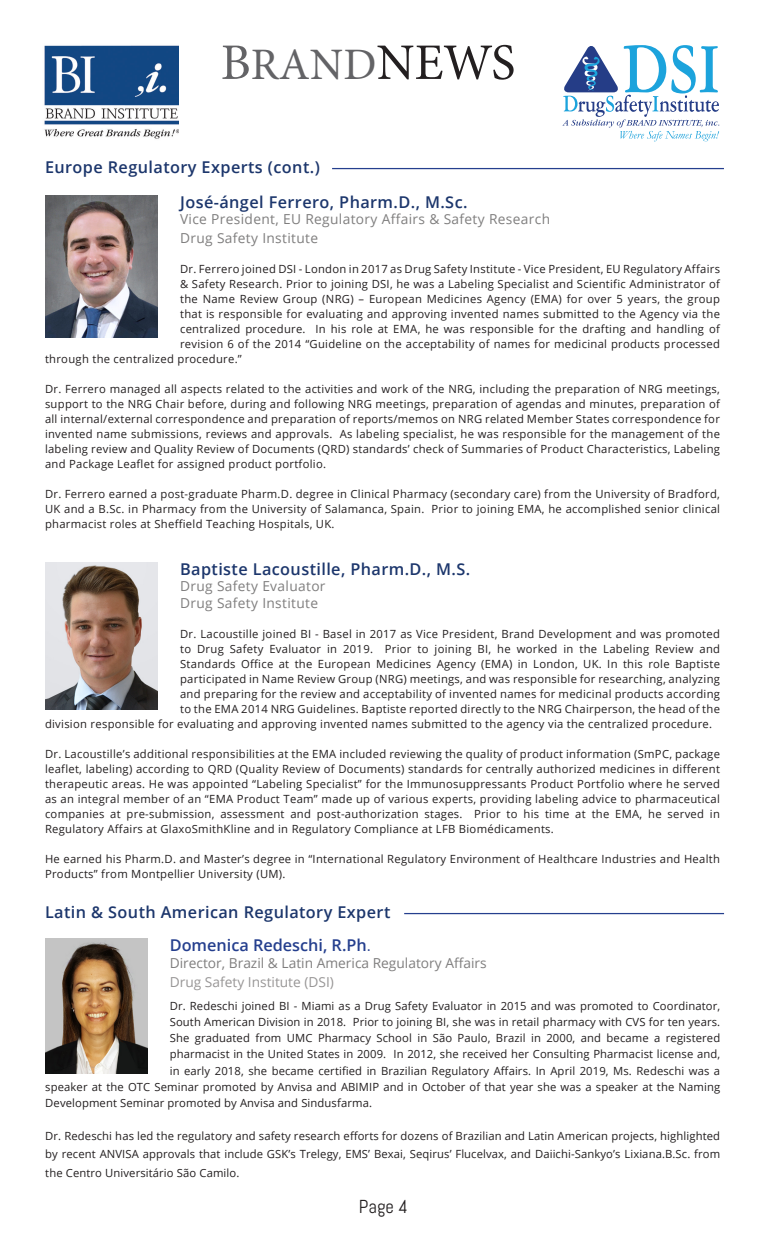
<style>
.page{position:relative;width:765px;height:1260px;background:#fff}
.page>*{position:absolute;margin:0;border:0;box-sizing:border-box;transform-origin:0 0}
.t1{font:45px "Minion Pro";color:#636366}
.t2{font:18.75px "Abel";color:#231f20}
.t3{font:600 16.25px "Open Sans";letter-spacing:.025em;color:#1c366c}
.t4{font:600 16.25px "Open Sans";color:#253f8e}
.t5{font:13.75px "Open Sans";letter-spacing:.025em;color:#7f7e7e}
.t6{font:13.75px "Open Sans";color:#7f7e7e}
.t7{font:13.75px "Open Sans";color:#989696}
.t8{font:11.25px/15px "Open Sans";letter-spacing:.025em;color:#231f20;text-align:justify}
.s1{font-size:51.25px}
.s2{font-size:51.25px;color:#231f20}
.s3{font-family:"Calibri";font-weight:400}
</style>
<div class="page">
<img style="left:45px;top:562px;width:113px;height:148px">
<img style="left:45px;top:196px;width:113px;height:141px">
<hr style="left:332px;top:168px;width:392px;height:1px;background:#253f8e">
<img style="left:44px;top:45px;width:135px;height:94px">
<svg style="left:562px;top:45px;width:157px;height:96px"></svg>
<img style="left:45px;top:939px;width:102px;height:134px">
<hr style="left:404px;top:913px;width:320px;height:1px;background:#253f8e">
<p class="t1" style="left:221px;top:34px;width:296px"><span class="s1">B</span>RAND<span class="s2">NEWS</span></p>
<p class="t3" style="left:45px;top:156px;width:276px">Europe Regulatory Experts (cont.)</p>
<p class="t3" style="left:180px;top:191px;width:289px">José-ángel Ferrero, Pharm.D., M.Sc.</p>
<p class="t5" style="left:180px;top:210px;width:372px">Vice President, EU Regulatory Affairs &amp; Safety Research</p>
<p class="t5" style="left:180px;top:229px;width:140px">Drug Safety Institute</p>
<p class="t8" style="left:180px;top:261px;width:541px">Dr. Ferrero joined DSI - London in 2017 as Drug Safety Institute - Vice President, EU Regulatory Affairs</p>
<p class="t8" style="left:180px;top:276px;width:541px">&amp; Safety Research. Prior to joining DSI, he was a Labeling Specialist and Scientific Administrator of</p>
<p class="t8" style="left:180px;top:291px;width:541px">the Name Review Group (NRG) – European Medicines Agency (EMA) for over 5 years, the group</p>
<p class="t8" style="left:180px;top:306px;width:541px">that is responsible for evaluating and approving invented names submitted to the Agency via the</p>
<p class="t8" style="left:180px;top:321px;width:541px">centralized procedure. In his role at EMA, he was responsible for the drafting and handling of</p>
<p class="t8" style="left:180px;top:336px;width:542px">revision 6 of the 2014 “Guideline on the acceptability of names for medicinal products processed</p>
<p class="t8" style="left:45px;top:351px;width:198px">through the centralized procedure.”</p>
<p class="t8" style="left:45px;top:381px;width:677px">Dr. Ferrero managed all aspects related to the activities and work of the NRG, including the preparation of NRG meetings, support to the NRG Chair before, during and following NRG meetings, preparation of agendas and minutes, preparation of all internal/external correspondence and preparation of reports/memos on NRG related Member States correspondence for invented name submissions, reviews and approvals. As labeling specialist, he was responsible for the management of the labeling review and Quality Review of Documents (QRD) standards’ check of Summaries of Product Characteristics, Labeling and Package Leaflet for assigned product portfolio.</p>
<p class="t8" style="left:45px;top:486px;width:677px">Dr. Ferrero earned a post-graduate Pharm.D. degree in Clinical Pharmacy (secondary care) from the University of Bradford, UK and a B.Sc. in Pharmacy from the University of Salamanca, Spain. Prior to joining EMA, he accomplished senior clinical pharmacist roles at Sheffield Teaching Hospitals, UK.</p>
<p class="t3" style="left:180px;top:558px;width:292px">Baptiste Lacoustille, Pharm.D., M.S.</p>
<p class="t5" style="left:180px;top:577px;width:147px">Drug Safety Evaluator</p>
<p class="t5" style="left:180px;top:593px;width:140px">Drug Safety Institute</p>
<p class="t8" style="left:180px;top:626px;width:541px">Dr. Lacoustille joined BI - Basel in 2017 as Vice President, Brand Development and was promoted</p>
<p class="t8" style="left:180px;top:641px;width:542px">to Drug Safety Evaluator in 2019. Prior to joining BI, he worked in the Labeling Review and</p>
<p class="t8" style="left:180px;top:656px;width:541px">Standards Office at the European Medicines Agency (EMA) in London, UK. In this role Baptiste</p>
<p class="t8" style="left:180px;top:671px;width:541px">participated in Name Review Group (NRG) meetings, and was responsible for researching, analyzing</p>
<p class="t8" style="left:180px;top:686px;width:541px">and preparing for the review and acceptability of invented names for medicinal products according</p>
<p class="t8" style="left:180px;top:701px;width:541px">to the EMA 2014 NRG Guidelines. Baptiste reported directly to the NRG Chairperson, the head of the</p>
<p class="t8" style="left:45px;top:716px;width:669px">division responsible for evaluating and approving invented names submitted to the agency via the centralized procedure.</p>
<p class="t8" style="left:45px;top:746px;width:677px">Dr. Lacoustille’s additional responsibilities at the EMA included reviewing the quality of product information (SmPC, package leaflet, labeling) according to QRD (Quality Review of Documents) standards for centrally authorized medicines in different therapeutic areas. He was appointed “Labeling Specialist” for the Immunosuppressants Product Portfolio where he served as an integral member of an “EMA Product Team” made up of various experts, providing labeling advice to pharmaceutical companies at pre-submission, assessment and post-authorization stages. Prior to his time at the EMA, he served in Regulatory Affairs at GlaxoSmithKline and in Regulatory Compliance at LFB Biomédicaments.</p>
<p class="t8" style="left:45px;top:851px;width:677px">He earned his Pharm.D. and Master’s degree in “International Regulatory Environment of Healthcare Industries and Health<br>Products” from Montpellier University (UM).</p>
<p class="t3" style="left:45px;top:901px;width:347px">Latin &amp; South American Regulatory Expert</p>
<p class="t4" style="left:170px;top:934px;width:203px">Domenica Redeschi, R.Ph<span class="s3">.</span></p>
<p class="t6" style="left:170px;top:953px;width:318px">Director, Brazil &amp; Latin America Regulatory Affairs</p>
<p class="t7" style="left:170px;top:973px;width:166px">Drug Safety Institute (DSI)</p>
<p class="t8" style="left:170px;top:998px;width:552px">Dr. Redeschi joined BI - Miami as a Drug Safety Evaluator in 2015 and was promoted to Coordinator,</p>
<p class="t8" style="left:170px;top:1014px;width:552px">South American Division in 2018. Prior to joining BI, she was in retail pharmacy with CVS for ten years.</p>
<p class="t8" style="left:170px;top:1030px;width:552px">She graduated from UMC Pharmacy School in São Paulo, Brazil in 2000, and became a registered</p>
<p class="t8" style="left:170px;top:1047px;width:552px">pharmacist in the United States in 2009. In 2012, she received her Consulting Pharmacist license and,</p>
<p class="t8" style="left:170px;top:1063px;width:552px">in early 2018, she became certified in Brazilian Regulatory Affairs. In April 2019, Ms. Redeschi was a</p>
<p class="t8" style="left:45px;top:1079px;width:676px">speaker at the OTC Seminar promoted by Anvisa and ABIMIP and in October of that year she was a speaker at the Naming</p>
<p class="t8" style="left:45px;top:1095px;width:328px">Development Seminar promoted by Anvisa and Sindusfarma.</p>
<p class="t8" style="left:45px;top:1126px;width:676px;line-height:18.8px">Dr. Redeschi has led the regulatory and safety research efforts for dozens of Brazilian and Latin American projects, highlighted by recent ANVISA approvals that include GSK’s Trelegy, EMS’ Bexai, Seqirus’ Flucelvax, and Daiichi-Sankyo’s Lixiana.B.Sc. from the Centro Universitário São Camilo.</p>
<p class="t2" style="left:359px;top:1194px;width:50px">Page 4</p>
</div>
